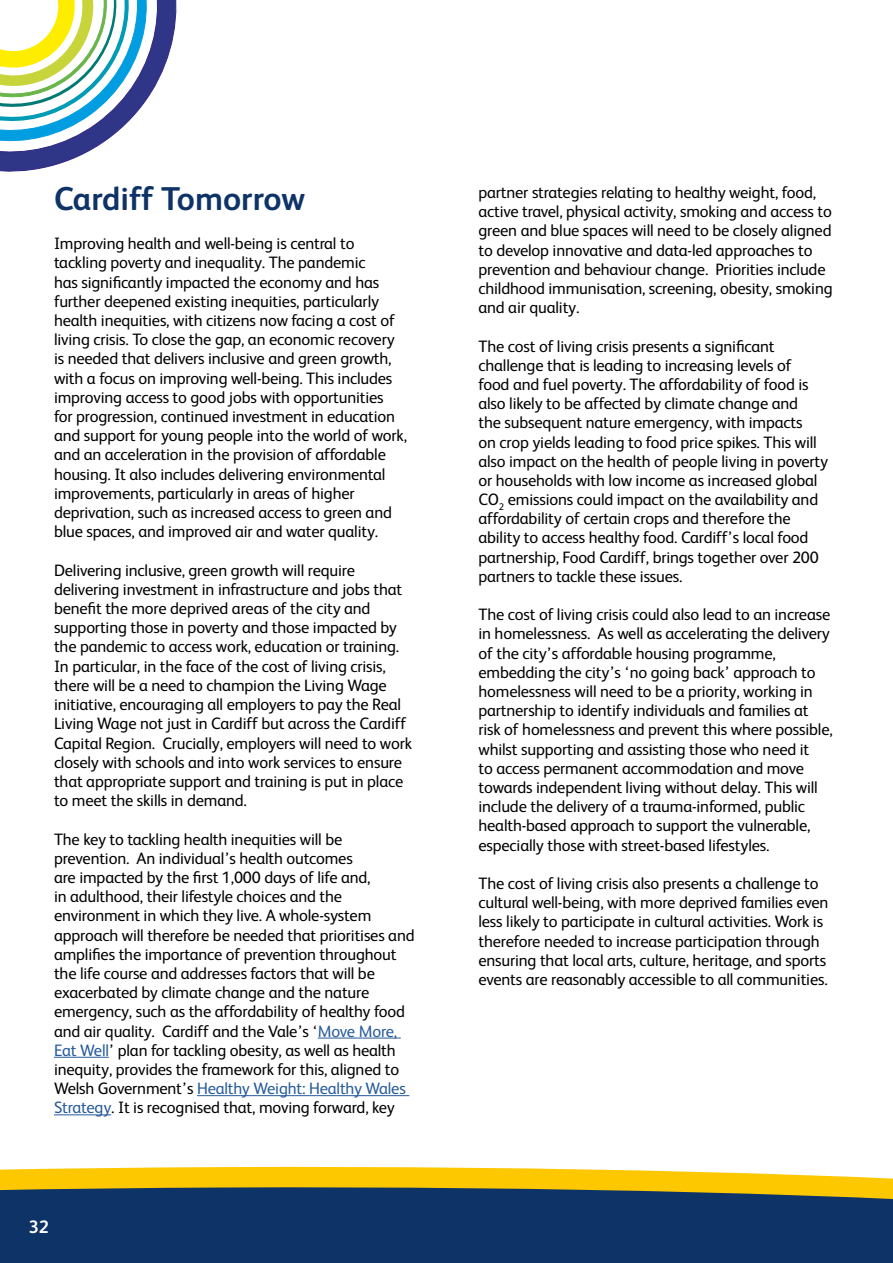
<style>
.page{position:relative;width:893px;height:1263px;background:#fff}
.page>*{position:absolute;margin:0;border:0;box-sizing:border-box;transform-origin:0 0}
.t1{font:700 33px "FS Albert";color:#0e3367}
.t2{font:700 18px "FS Albert";color:#fff}
.t3{font:16.5px/19.2px "FS Albert";letter-spacing:-.01em;color:#000}
.s1{color:#275b9b}
</style>
<div class="page">
<svg style="left:0;top:0;width:176px;height:171px"></svg>
<hr style="left:318px;top:1038px;width:83px;height:1px;background:#275b9b">
<hr style="left:54px;top:1057px;width:55px;height:1px;background:#275b9b">
<hr style="left:197px;top:1095px;width:212px;height:1px;background:#275b9b">
<hr style="left:54px;top:1114px;width:57px;height:1px;background:#275b9b">
<svg style="left:0;top:1166px;width:893px;height:18px;fill:#fec800"></svg>
<svg style="left:0;top:1184px;width:893px;height:79px;background:#203e5e"></svg>
<h1 class="t1" style="left:54px;top:177px;width:253px">Cardiff Tomorrow</h1>
<p class="t3" style="left:54px;top:233px;width:355px">Improving health and well-being is central to tackling poverty and inequality. The pandemic<br>has significantly impacted the economy and has further deepened existing inequities, particularly health inequities, with citizens now facing a cost of living crisis. To close the gap, an economic recovery is needed that delivers inclusive and green growth, with a focus on improving well-being. This includes improving access to good jobs with opportunities<br>for progression, continued investment in education and support for young people into the world of work, and an acceleration in the provision of affordable housing. It also includes delivering environmental improvements, particularly in areas of higher deprivation, such as increased access to green and blue spaces, and improved air and water quality.</p>
<p class="t3" style="left:54px;top:559px;width:360px">Delivering inclusive, green growth will require delivering investment in infrastructure and jobs that benefit the more deprived areas of the city and supporting those in poverty and those impacted by the pandemic to access work, education or training.<br>In particular, in the face of the cost of living crisis, there will be a need to champion the Living Wage initiative, encouraging all employers to pay the Real Living Wage not just in Cardiff but across the Cardiff Capital Region. Crucially, employers will need to work closely with schools and into work services to ensure that appropriate support and training is put in place to meet the skills in demand.</p>
<p class="t3" style="left:54px;top:828px;width:362px">The key to tackling health inequities will be prevention. An individual’s health outcomes<br>are impacted by the first 1,000 days of life and,<br>in adulthood, their lifestyle choices and the environment in which they live. A whole-system approach will therefore be needed that prioritises and amplifies the importance of prevention throughout the life course and addresses factors that will be exacerbated by climate change and the nature emergency, such as the affordability of healthy food and air quality. Cardiff and the Vale’s ‘<span class="s1">Move More, Eat Well</span>’ plan for tackling obesity, as well as health inequity, provides the framework for this, aligned to Welsh Government’s <span class="s1">Healthy Weight: Healthy Wales Strategy</span>. It is recognised that, moving forward, key</p>
<p class="t2" style="left:29px;top:1215px;width:22px">32</p>
<p class="t3" style="left:478px;top:182px;width:356px">partner strategies relating to healthy weight, food, active travel, physical activity, smoking and access to green and blue spaces will need to be closely aligned to develop innovative and data-led approaches to prevention and behaviour change. Priorities include childhood immunisation, screening, obesity, smoking and air quality.</p>
<p class="t3" style="left:478px;top:335px;width:351px">The cost of living crisis presents a significant challenge that is leading to increasing levels of<br>food and fuel poverty. The affordability of food is also likely to be affected by climate change and<br>the subsequent nature emergency, with impacts<br>on crop yields leading to food price spikes. This will also impact on the health of people living in poverty or households with low income as increased global CO<sub>2</sub> emissions could impact on the availability and affordability of certain crops and therefore the ability to access healthy food. Cardiff’s local food partnership, Food Cardiff, brings together over 200 partners to tackle these issues.</p>
<p class="t3" style="left:478px;top:604px;width:356px">The cost of living crisis could also lead to an increase in homelessness. As well as accelerating the delivery of the city’s affordable housing programme, embedding the city’s ‘no going back’ approach to homelessness will need to be a priority, working in partnership to identify individuals and families at risk of homelessness and prevent this where possible, whilst supporting and assisting those who need it<br>to access permanent accommodation and move towards independent living without delay. This will include the delivery of a trauma-informed, public health-based approach to support the vulnerable, especially those with street-based lifestyles.</p>
<p class="t3" style="left:478px;top:873px;width:352px">The cost of living crisis also presents a challenge to cultural well-being, with more deprived families even less likely to participate in cultural activities. Work is therefore needed to increase participation through ensuring that local arts, culture, heritage, and sports events are reasonably accessible to all communities.</p>
</div>
